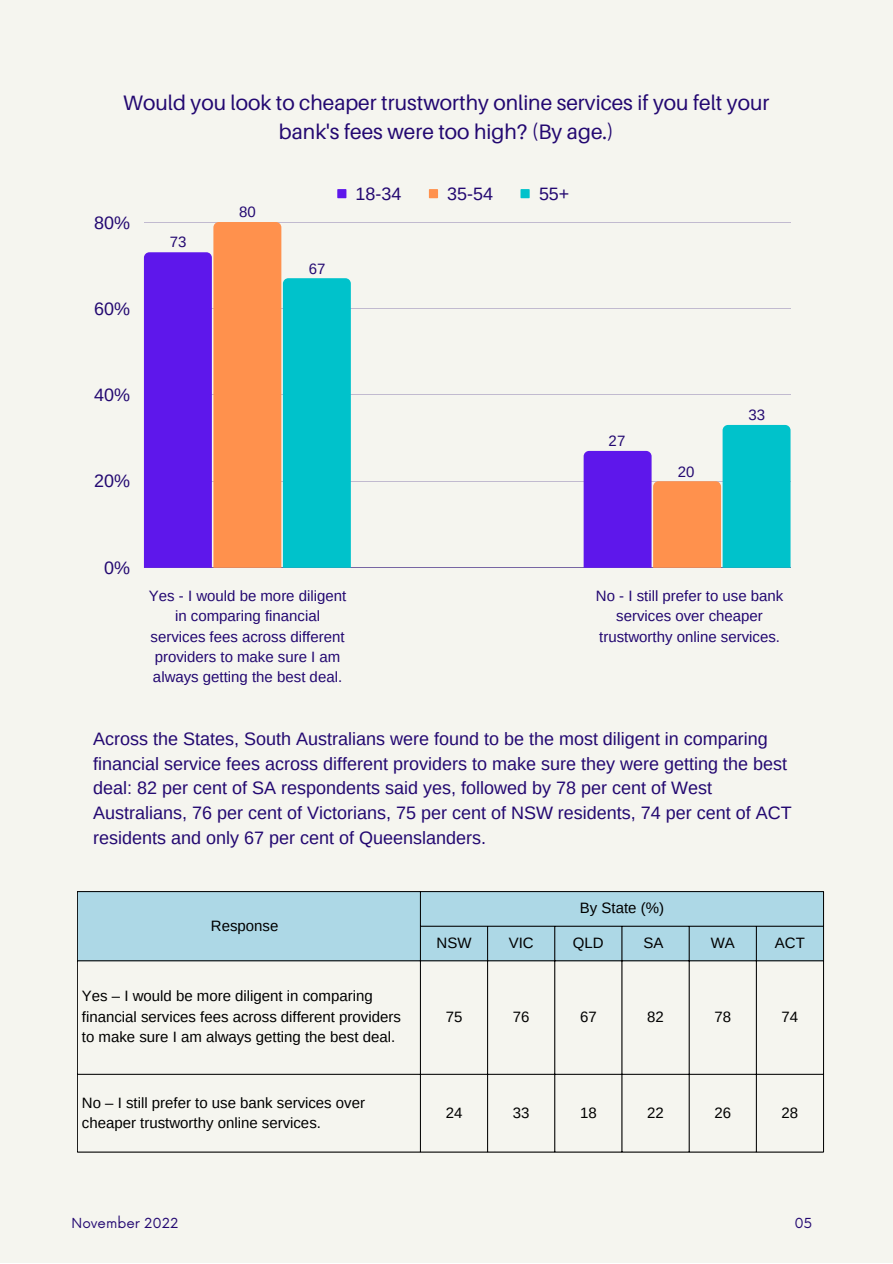
<style>
.page{position:relative;width:893px;height:1264px;background:#fff}
.page>*{position:absolute;margin:0;border:0;box-sizing:border-box;transform-origin:0 0}
.t1{font:21px/29.2px "Aileron";color:#230871;text-align:center}
.t2{font:18px/24.8px "Arimo";color:#230871}
.t3{font:15px/20.2px "Arimo";color:#000}
.t4{font:15px/20.2px "Arimo";color:#230871;text-align:center}
.t5{font:13.5px "Now";color:#230871}
</style>
<div class="page">
<div style="left:0;top:0;width:892px;height:1262px;background:#f5f5ef"></div>
<div style="left:337px;top:189px;width:9px;height:9px;background:#5e17eb"></div>
<div style="left:429px;top:189px;width:9px;height:9px;background:#ff914d"></div>
<div style="left:520px;top:189px;width:9px;height:9px;background:#00c2cb"></div>
<hr style="left:144px;top:222px;width:646px;height:1px;background:#230871">
<hr style="left:144px;top:308px;width:646px;height:1px;background:#230871">
<hr style="left:144px;top:394px;width:646px;height:1px;background:#230871">
<hr style="left:144px;top:481px;width:646px;height:1px;background:#230871">
<hr style="left:144px;top:567px;width:646px;height:1px;background:#230871">
<svg style="left:144px;top:222px;width:207px;height:346px;background:#8783ae"></svg>
<svg style="left:583px;top:425px;width:207px;height:143px"></svg>
<div style="left:78px;top:892px;width:745px;height:68px;background:#add8e6"></div>
<hr style="left:77px;top:891px;width:1px;height:260px;background:#000">
<hr style="left:420px;top:891px;width:1px;height:260px;background:#000">
<hr style="left:487px;top:926px;width:1px;height:225px;background:#000">
<hr style="left:554px;top:926px;width:1px;height:225px;background:#000">
<hr style="left:621px;top:926px;width:1px;height:225px;background:#000">
<hr style="left:688px;top:926px;width:1px;height:225px;background:#000">
<hr style="left:756px;top:926px;width:1px;height:225px;background:#000">
<hr style="left:823px;top:891px;width:1px;height:260px;background:#000">
<hr style="left:77px;top:891px;width:746px;height:1px;background:#000">
<hr style="left:420px;top:926px;width:403px;height:1px;background:#000">
<hr style="left:77px;top:960px;width:746px;height:1px;background:#000">
<hr style="left:77px;top:1074px;width:746px;height:1px;background:#000">
<hr style="left:77px;top:1151px;width:746px;height:1px;background:#000">
<p class="t1" style="left:123px;top:88px;width:647px">Would you look to cheaper trustworthy online services if you felt your bank's fees were too high? (By age.)</p>
<p class="t2" style="left:94px;top:210px;width:37px">80%</p>
<p class="t2" style="left:94px;top:296px;width:37px">60%</p>
<p class="t4" style="left:170px;top:232px;width:18px">73</p>
<p class="t4" style="left:239px;top:201px;width:18px">80</p>
<p class="t4" style="left:309px;top:258px;width:18px">67</p>
<p class="t2" style="left:355px;top:181px;width:47px">18-34</p>
<p class="t2" style="left:447px;top:181px;width:47px">35-54</p>
<p class="t2" style="left:539px;top:181px;width:32px">55+</p>
<p class="t2" style="left:94px;top:382px;width:37px">40%</p>
<p class="t2" style="left:94px;top:469px;width:37px">20%</p>
<p class="t4" style="left:608px;top:430px;width:18px">27</p>
<p class="t4" style="left:678px;top:462px;width:18px">20</p>
<p class="t4" style="left:748px;top:404px;width:18px">33</p>
<p class="t2" style="left:104px;top:555px;width:27px">0%</p>
<p class="t4" style="left:149px;top:585px;width:199px">Yes - I would be more diligent in comparing financial services fees across different providers to make sure I am always getting the best deal.</p>
<p class="t4" style="left:596px;top:585px;width:189px">No - I still prefer to use bank services over cheaper trustworthy online services.</p>
<p class="t2" style="left:93px;top:726px;width:700px">Across the States, South Australians were found to be the most diligent in comparing financial service fees across different providers to make sure they were getting the best deal: 82 per cent of SA respondents said yes, followed by 78 per cent of West Australians, 76 per cent of Victorians, 75 per cent of NSW residents, 74 per cent of ACT residents and only 67 per cent of Queenslanders.</p>
<p class="t3" style="left:211px;top:915px;width:69px">Response</p>
<p class="t3" style="left:82px;top:986px;width:320px">Yes – I would be more diligent in comparing financial services fees across different providers to make sure I am always getting the best deal.</p>
<p class="t3" style="left:580px;top:897px;width:86px">By State (%)</p>
<p class="t3" style="left:436px;top:932px;width:36px">NSW</p>
<p class="t3" style="left:508px;top:932px;width:26px">VIC</p>
<p class="t3" style="left:573px;top:932px;width:32px">QLD</p>
<p class="t3" style="left:643px;top:932px;width:21px">SA</p>
<p class="t3" style="left:710px;top:932px;width:26px">WA</p>
<p class="t3" style="left:774px;top:932px;width:31px">ACT</p>
<p class="t3" style="left:445px;top:1006px;width:18px">75</p>
<p class="t3" style="left:513px;top:1006px;width:18px">76</p>
<p class="t3" style="left:580px;top:1006px;width:18px">67</p>
<p class="t3" style="left:647px;top:1006px;width:18px">82</p>
<p class="t3" style="left:714px;top:1006px;width:18px">78</p>
<p class="t3" style="left:781px;top:1006px;width:18px">74</p>
<p class="t3" style="left:82px;top:1092px;width:285px">No – I still prefer to use bank services over cheaper trustworthy online services.</p>
<p class="t3" style="left:445px;top:1102px;width:18px">24</p>
<p class="t3" style="left:513px;top:1102px;width:18px">33</p>
<p class="t3" style="left:580px;top:1102px;width:18px">18</p>
<p class="t3" style="left:647px;top:1102px;width:18px">22</p>
<p class="t3" style="left:714px;top:1102px;width:18px">26</p>
<p class="t3" style="left:781px;top:1102px;width:18px">28</p>
<p class="t5" style="left:72px;top:1215px;width:108px">November 2022</p>
<p class="t5" style="left:794px;top:1215px;width:19px">05</p>
</div>
